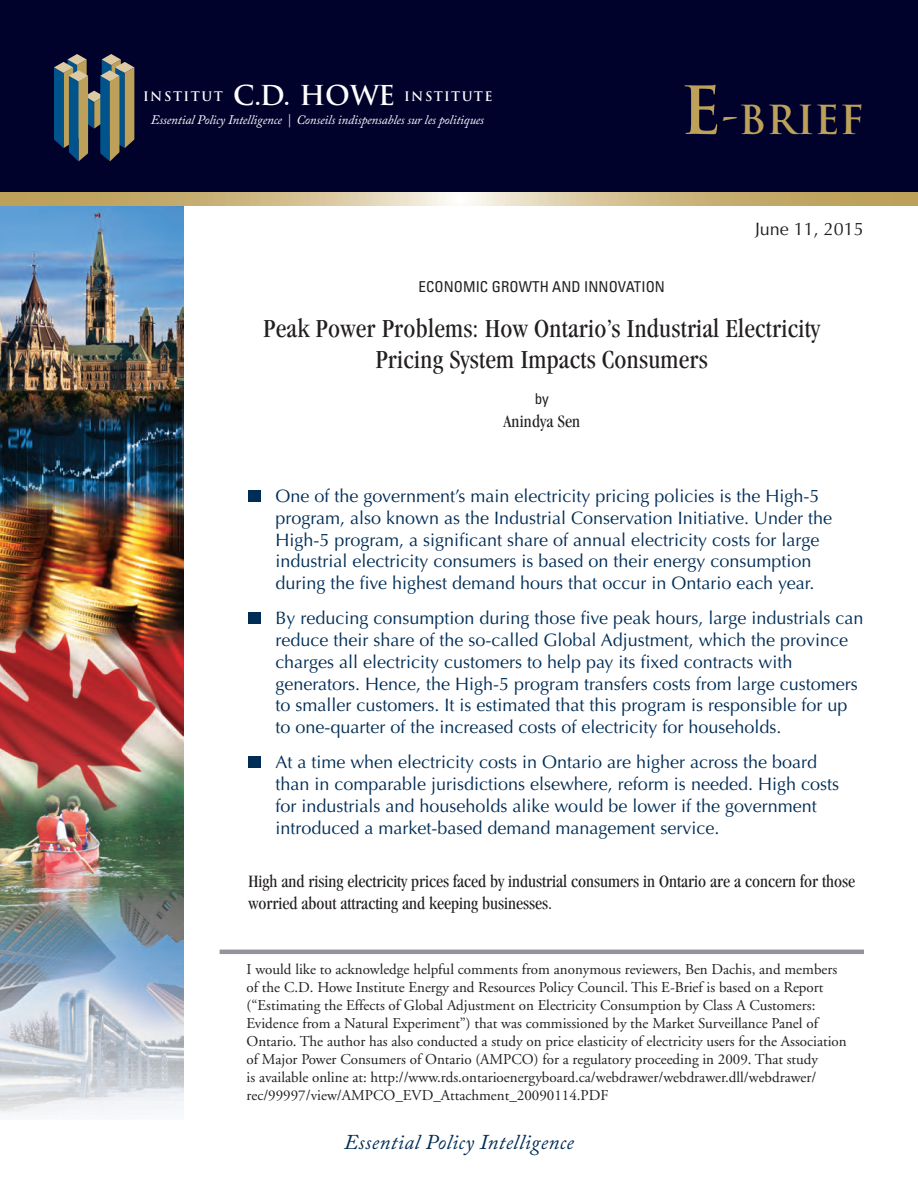
<style>
.page{position:relative;width:918px;height:1188px;background:#fff}
.page>*{position:absolute;margin:0;border:0;box-sizing:border-box;transform-origin:0 0}
.t1{font:700 39px "Trajan";letter-spacing:.01em;color:#bda15a}
.t2{font:condensed 27px/31.5px "Garamond";letter-spacing:.01em;color:#231f20;text-align:center}
.t3{font:italic 21px "Adobe Caslon Pro";letter-spacing:.02em;color:#002d56}
.t4{font:18px/21.8px "Optima";color:#002d56}
.body_copy{font:condensed 18px/22.5px "Garamond";color:#231f20}
.t5{font:18px "Optima";color:#231f20}
.foot_note{font:15px/18px "Adobe Garamond";color:#231f20}
.t6{font:condensed 15px "Univers";letter-spacing:.005em;color:#231f20}
.t7{font:italic 12.9px/23.1px "Adobe Caslon Pro";letter-spacing:-.01em;color:#fff;text-align:center}
.s1{font-family:"Trajan";font-weight:700;font-style:normal}
.s2{font-family:"Trajan";font-weight:700;font-style:normal;font-size:26.7px}
.s3{font-size:64.5px}
</style>
<div class="page">
<div style="left:0;top:0;width:918px;height:192px;background:#00022c"></div>
<img style="left:0;top:205px;width:184px;height:910px">
<svg style="left:54px;top:54px;width:80px;height:107px"></svg>
<hr style="left:220px;top:950px;width:644px;height:4px;background:#939598">
<svg style="left:0;top:192px;width:918px;height:13px;background:#d0bc8a"></svg>
<div style="left:248px;top:490px;width:12px;height:12px;background:#002d56"></div>
<div style="left:248px;top:612px;width:12px;height:12px;background:#002d56"></div>
<div style="left:248px;top:756px;width:12px;height:12px;background:#002d56"></div>
<p class="t7" style="left:143px;top:85px;width:351px"><span class="s1">INSTITUT</span> <span class="s2">C.D. HOWE</span> <span class="s1">INSTITUTE<br></span>Essential Policy Intelligence | Conseils indispensables sur les politiques</p>
<p class="t1" style="left:681px;top:95px;width:185px"><span class="s3">E</span>-BRIEF</p>
<p class="t5" style="left:755px;top:219px;width:110px">June 11, 2015</p>
<p class="t6" style="left:419px;top:277px;width:248px">ECONOMIC GROWTH AND INNOVATION</p>
<p class="t2" style="left:264px;top:312px;width:558px">Peak Power Problems: How Ontario’s Industrial Electricity<br>Pricing System Impacts Consumers</p>
<p class="t6" style="left:535px;top:389px;width:16px">by</p>
<p class="body_copy" style="left:503px;top:410px;width:78px">Anindya Sen</p>
<p class="t4" style="left:275px;top:485px;width:558px">One of the government’s main electricity pricing policies is the High-5 program, also known as the Industrial Conservation Initiative. Under the High-5 program, a significant share of annual electricity costs for large industrial electricity consumers is based on their energy consumption during the five highest demand hours that occur in Ontario each year.</p>
<p class="t4" style="left:275px;top:608px;width:590px">By reducing consumption during those five peak hours, large industrials can reduce their share of the so-called Global Adjustment, which the province charges all electricity customers to help pay its fixed contracts with generators. Hence, the High-5 program transfers costs from large customers to smaller customers. It is estimated that this program is responsible for up to one-quarter of the increased costs of electricity for households.</p>
<p class="t4" style="left:275px;top:752px;width:565px">At a time when electricity costs in Ontario are higher across the board than in comparable jurisdictions elsewhere, reform is needed. High costs for industrials and households alike would be lower if the government introduced a market-based demand management service.</p>
<p class="body_copy" style="left:248px;top:870px;width:608px">High and rising electricity prices faced by industrial consumers in Ontario are a concern for those worried about attracting and keeping businesses.</p>
<p class="foot_note" style="left:247px;top:961px;width:602px">I would like to acknowledge helpful comments from anonymous reviewers, Ben Dachis, and members of the C.D. Howe Institute Energy and Resources Policy Council. This E-Brief is based on a Report (“Estimating the Effects of Global Adjustment on Electricity Consumption by Class A Customers:<br>Evidence from a Natural Experiment”) that was commissioned by the Market Surveillance Panel of Ontario. The author has also conducted a study on price elasticity of electricity users for the Association of Major Power Consumers of Ontario (AMPCO) for a regulatory proceeding in 2009. That study<br>is available online at: http://www.rds.ontarioenergyboard.ca/webdrawer/webdrawer.dll/webdrawer/ rec/99997/view/AMPCO_EVD_Attachment_20090114.PDF</p>
<p class="t3" style="left:344px;top:1130px;width:231px">Essential Policy Intelligence</p>
</div>
